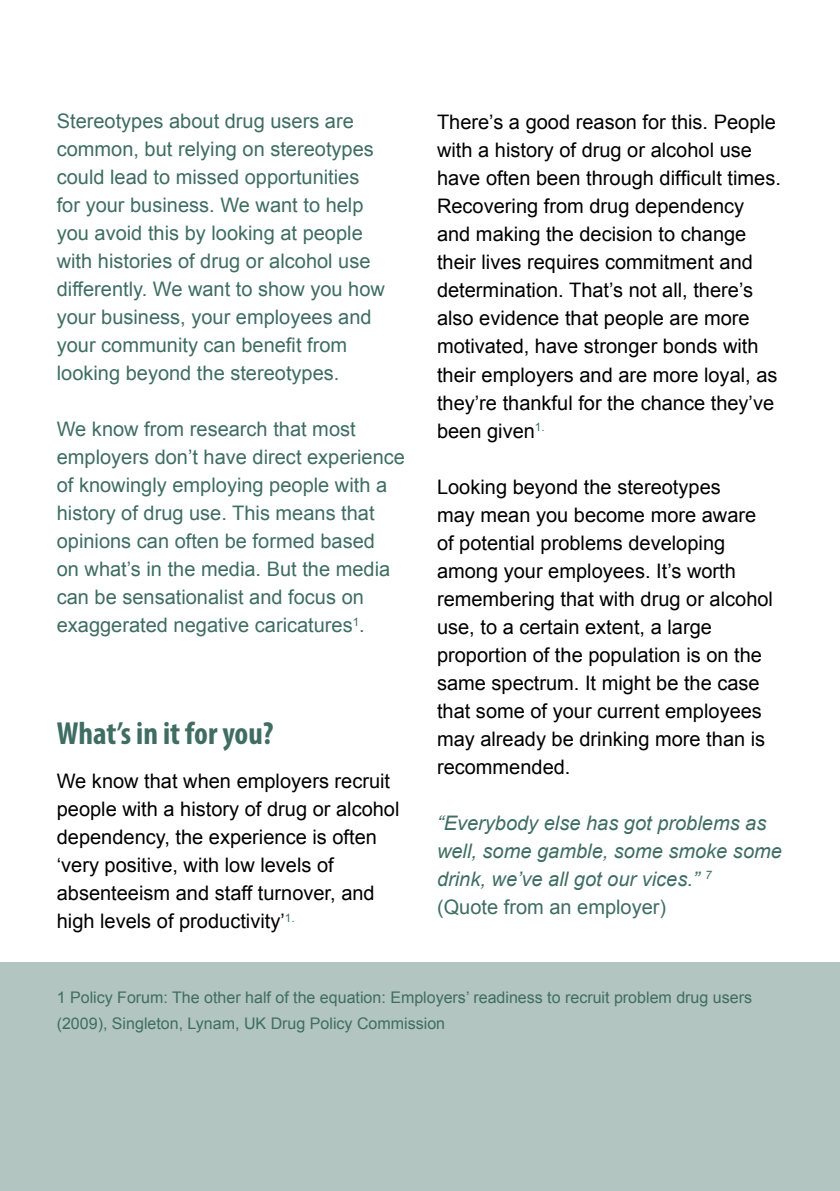
<style>
.page{position:relative;width:840px;height:1191px;background:#fff}
.page>*{position:absolute;margin:0;border:0;box-sizing:border-box;transform-origin:0 0}
.t1{font:700 condensed 32px "Myriad Pro";color:#3f6d62}
.t2{font:20px/28px "Arial";color:#000}
.t3{font:20px/28px "Arial";color:#3f6d62}
.t4{font:italic 20px/28px "Arial";color:#3f6d62}
.t5{font:16px/26px "Arial";color:#3f6d62}
.s1{font-style:normal}
</style>
<div class="page">
<div style="left:0;top:962px;width:839px;height:229px;background:#b2c5c0"></div>
<p class="t3" style="left:57px;top:107px;width:329px">Stereotypes about drug users are common, but relying on stereotypes could lead to missed opportunities for your business. We want to help you avoid this by looking at people with histories of drug or alcohol use differently. We want to show you how your business, your employees and your community can benefit from looking beyond the stereotypes.</p>
<p class="t3" style="left:57px;top:415px;width:349px">We know from research that most employers don’t have direct experience of knowingly employing people with a history of drug use. This means that opinions can often be formed based<br>on what’s in the media. But the media can be sensationalist and focus on exaggerated negative caricatures<sup>1</sup>.</p>
<h1 class="t1" style="left:57px;top:713px;width:218px">What’s in it for you?</h1>
<p class="t2" style="left:57px;top:767px;width:344px">We know that when employers recruit people with a history of drug or alcohol dependency, the experience is often ‘very positive, with low levels of absenteeism and staff turnover, and high levels of productivity’<sup>1.</sup></p>
<p class="t2" style="left:437px;top:109px;width:345px">There’s a good reason for this. People with a history of drug or alcohol use have often been through difficult times.<br>Recovering from drug dependency and making the decision to change their lives requires commitment and determination. That’s not all, there’s also evidence that people are more motivated, have stronger bonds with their employers and are more loyal, as they’re thankful for the chance they’ve been given<sup>1.</sup></p>
<p class="t2" style="left:437px;top:473px;width:337px">Looking beyond the stereotypes<br>may mean you become more aware of potential problems developing among your employees. It’s worth remembering that with drug or alcohol use, to a certain extent, a large proportion of the population is on the same spectrum. It might be the case that some of your current employees may already be drinking more than is recommended.</p>
<p class="t4" style="left:437px;top:809px;width:346px">“Everybody else has got problems as well, some gamble, some smoke some drink, we’ve all got our vices.” <sup>7<br></sup><span class="s1">(Quote from an employer)</span></p>
<p class="t5" style="left:57px;top:984px;width:696px">1 Policy Forum: The other half of the equation: Employers’ readiness to recruit problem drug users (2009), Singleton, Lynam, UK Drug Policy Commission</p>
</div>
